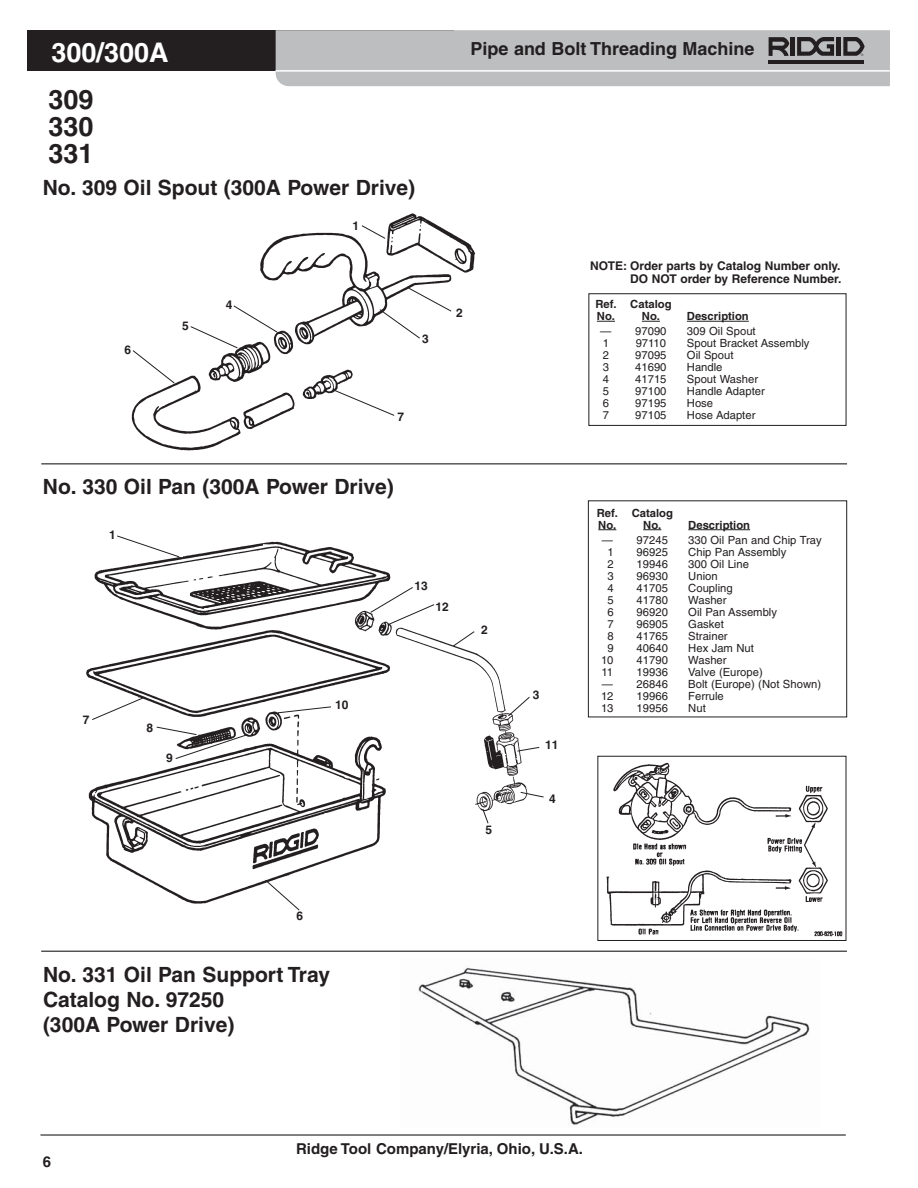
<style>
.page{position:relative;width:918px;height:1188px;background:#fff}
.page>*{position:absolute;margin:0;border:0;box-sizing:border-box;transform-origin:0 0}
.t1{font:700 27px/27px "Helvetica";color:#231f20;text-align:justify}
.t2{font:700 27px "Helvetica";color:#fff}
.t3{font:700 21px/25.2px "Helvetica";color:#231f20}
.t4{font:700 18px "Helvetica";color:#231f20}
.t5{font:700 15px "Helvetica";color:#231f20}
.t6{font:700 12px/13.5px "Helvetica";color:#231f20;text-align:right}
.t7{font:11.25px "Helvetica";color:#231f20}
.t8{font:700 11.25px/12px "Helvetica";color:#231f20}
</style>
<div class="page">
<img style="left:418px;top:967px;width:392px;height:158px">
<hr style="left:40px;top:1134px;width:806px;height:2px;background:#231f20">
<div style="left:27px;top:30px;width:427px;height:41px;background:#231f20"></div>
<svg style="left:276px;top:30px;width:614px;height:56px"></svg>
<hr style="left:41px;top:463px;width:806px;height:1px;background:#231f20">
<hr style="left:41px;top:951px;width:806px;height:1px;background:#231f20">
<div style="left:588px;top:293px;width:258px;height:133px;border:1px solid #231f20"></div>
<svg style="left:597px;top:321px;width:18px;height:1px"></svg>
<svg style="left:642px;top:321px;width:18px;height:1px"></svg>
<hr style="left:687px;top:321px;width:62px;height:1px;background:#231f20">
<svg style="left:598px;top:529px;width:18px;height:1px"></svg>
<svg style="left:643px;top:529px;width:18px;height:1px"></svg>
<hr style="left:688px;top:529px;width:62px;height:1px;background:#231f20">
<img style="left:131px;top:213px;width:345px;height:238px">
<img style="left:86px;top:541px;width:305px;height:363px">
<svg style="left:116px;top:535px;width:64px;height:23px"></svg>
<svg style="left:91px;top:697px;width:53px;height:24px"></svg>
<svg style="left:156px;top:726px;width:92px;height:34px"></svg>
<svg style="left:277px;top:706px;width:55px;height:8px"></svg>
<svg style="left:264px;top:879px;width:36px;height:32px"></svg>
<svg style="left:332px;top:389px;width:63px;height:27px"></svg>
<svg style="left:132px;top:350px;width:43px;height:34px"></svg>
<svg style="left:190px;top:305px;width:88px;height:44px"></svg>
<svg style="left:379px;top:286px;width:73px;height:53px"></svg>
<svg style="left:361px;top:225px;width:25px;height:14px"></svg>
<svg style="left:370px;top:586px;width:477px;height:355px"></svg>
<h1 class="t2" style="left:52px;top:42px;width:119px">300/300A</h1>
<h3 class="t4" style="left:470px;top:42px;width:285px">Pipe and Bolt Threading Machine</h3>
<h1 class="t1" style="left:48px;top:88px;width:47px">309<br>330<br>331</h1>
<h2 class="t3" style="left:43px;top:177px;width:374px">No. 309 Oil Spout (300A Power Drive)</h2>
<p class="t6" style="left:353px;top:220px;width:8px">1</p>
<p class="t6" style="left:125px;top:344px;width:8px">6</p>
<p class="t6" style="left:182px;top:320px;width:8px">5</p>
<p class="t6" style="left:226px;top:299px;width:8px">4</p>
<p class="t6" style="left:422px;top:333px;width:8px">3</p>
<p class="t6" style="left:456px;top:307px;width:8px">2</p>
<p class="t6" style="left:398px;top:411px;width:8px">7</p>
<h2 class="t3" style="left:43px;top:476px;width:352px">No. 330 Oil Pan (300A Power Drive)</h2>
<p class="t6" style="left:109px;top:529px;width:8px">1</p>
<p class="t6" style="left:415px;top:580px;width:15px">13</p>
<p class="t6" style="left:436px;top:601px;width:15px">12</p>
<p class="t6" style="left:481px;top:624px;width:8px">2</p>
<p class="t6" style="left:83px;top:714px;width:8px">7</p>
<p class="t6" style="left:147px;top:722px;width:8px">8</p>
<p class="t6" style="left:166px;top:752px;width:8px">9</p>
<p class="t6" style="left:335px;top:700px;width:15px">10</p>
<p class="t6" style="left:486px;top:824px;width:8px">5</p>
<p class="t6" style="left:297px;top:910px;width:8px">6</p>
<h2 class="t3" style="left:43px;top:964px;width:289px">No. 331 Oil Pan Support Tray<br>Catalog No. 97250<br>(300A Power Drive)</h2>
<p class="t6" style="left:590px;top:260px;width:253px">NOTE: Order parts by Catalog Number only.<br>DO NOT order by Reference Number.</p>
<p class="t8" style="left:595px;top:299px;width:78px">Ref. Catalog<br>No. No.</p>
<p class="t8" style="left:687px;top:311px;width:63px">Description</p>
<p class="t7" style="left:600px;top:327px;width:68px">— 97090</p>
<p class="t7" style="left:687px;top:327px;width:70px">309 Oil Spout</p>
<p class="t7" style="left:603px;top:339px;width:8px">1</p>
<p class="t7" style="left:636px;top:339px;width:32px">97110</p>
<p class="t7" style="left:687px;top:339px;width:124px">Spout Bracket Assembly</p>
<p class="t7" style="left:603px;top:351px;width:8px">2</p>
<p class="t7" style="left:635px;top:351px;width:33px">97095</p>
<p class="t7" style="left:687px;top:351px;width:48px">Oil Spout</p>
<p class="t7" style="left:603px;top:363px;width:8px">3</p>
<p class="t7" style="left:635px;top:363px;width:33px">41690</p>
<p class="t7" style="left:687px;top:363px;width:37px">Handle</p>
<p class="t7" style="left:603px;top:375px;width:8px">4</p>
<p class="t7" style="left:635px;top:375px;width:33px">41715</p>
<p class="t7" style="left:687px;top:375px;width:73px">Spout Washer</p>
<p class="t7" style="left:603px;top:387px;width:8px">5</p>
<p class="t7" style="left:635px;top:387px;width:33px">97100</p>
<p class="t7" style="left:687px;top:387px;width:79px">Handle Adapter</p>
<p class="t7" style="left:603px;top:399px;width:8px">6</p>
<p class="t7" style="left:635px;top:399px;width:33px">97195</p>
<p class="t7" style="left:687px;top:399px;width:28px">Hose</p>
<p class="t7" style="left:603px;top:411px;width:8px">7</p>
<p class="t7" style="left:635px;top:411px;width:33px">97105</p>
<p class="t7" style="left:687px;top:411px;width:70px">Hose Adapter</p>
<p class="t6" style="left:533px;top:689px;width:8px">3</p>
<p class="t6" style="left:545px;top:739px;width:15px">11</p>
<p class="t6" style="left:549px;top:793px;width:8px">4</p>
<p class="t8" style="left:597px;top:508px;width:78px">Ref. Catalog<br>No. No.</p>
<p class="t8" style="left:688px;top:520px;width:63px">Description</p>
<p class="t7" style="left:602px;top:536px;width:68px">— 97245</p>
<p class="t7" style="left:688px;top:536px;width:135px">330 Oil Pan and Chip Tray</p>
<p class="t7" style="left:608px;top:548px;width:8px">1</p>
<p class="t7" style="left:637px;top:548px;width:33px">96925</p>
<p class="t7" style="left:688px;top:548px;width:100px">Chip Pan Assembly</p>
<p class="t7" style="left:608px;top:560px;width:8px">2</p>
<p class="t7" style="left:637px;top:560px;width:33px">19946</p>
<p class="t7" style="left:688px;top:560px;width:62px">300 Oil Line</p>
<p class="t7" style="left:608px;top:572px;width:8px">3</p>
<p class="t7" style="left:637px;top:572px;width:33px">96930</p>
<p class="t7" style="left:688px;top:572px;width:31px">Union</p>
<p class="t7" style="left:608px;top:584px;width:8px">4</p>
<p class="t7" style="left:637px;top:584px;width:33px">41705</p>
<p class="t7" style="left:688px;top:584px;width:46px">Coupling</p>
<p class="t7" style="left:608px;top:596px;width:8px">5</p>
<p class="t7" style="left:637px;top:596px;width:33px">41780</p>
<p class="t7" style="left:688px;top:596px;width:40px">Washer</p>
<p class="t7" style="left:608px;top:608px;width:8px">6</p>
<p class="t7" style="left:637px;top:608px;width:33px">96920</p>
<p class="t7" style="left:688px;top:608px;width:90px">Oil Pan Assembly</p>
<p class="t7" style="left:608px;top:620px;width:8px">7</p>
<p class="t7" style="left:637px;top:620px;width:33px">96905</p>
<p class="t7" style="left:688px;top:620px;width:37px">Gasket</p>
<p class="t7" style="left:608px;top:632px;width:8px">8</p>
<p class="t7" style="left:637px;top:632px;width:33px">41765</p>
<p class="t7" style="left:688px;top:632px;width:41px">Strainer</p>
<p class="t7" style="left:608px;top:644px;width:8px">9</p>
<p class="t7" style="left:637px;top:644px;width:33px">40640</p>
<p class="t7" style="left:688px;top:644px;width:67px">Hex Jam Nut</p>
<p class="t7" style="left:601px;top:656px;width:14px">10</p>
<p class="t7" style="left:637px;top:656px;width:33px">41790</p>
<p class="t7" style="left:688px;top:656px;width:40px">Washer</p>
<p class="t7" style="left:601px;top:668px;width:13px">11</p>
<p class="t7" style="left:637px;top:668px;width:33px">19936</p>
<p class="t7" style="left:688px;top:668px;width:76px">Valve (Europe)</p>
<p class="t7" style="left:602px;top:680px;width:68px">— 26846</p>
<p class="t7" style="left:688px;top:680px;width:134px">Bolt (Europe) (Not Shown)</p>
<p class="t7" style="left:601px;top:692px;width:14px">12</p>
<p class="t7" style="left:637px;top:692px;width:33px">19966</p>
<p class="t7" style="left:688px;top:692px;width:37px">Ferrule</p>
<p class="t7" style="left:601px;top:704px;width:14px">13</p>
<p class="t7" style="left:637px;top:704px;width:33px">19956</p>
<p class="t7" style="left:688px;top:704px;width:19px">Nut</p>
<h3 class="t5" style="left:43px;top:1156px;width:10px">6</h3>
<h3 class="t5" style="left:296px;top:1143px;width:288px">Ridge Tool Company/Elyria, Ohio, U.S.A.</h3>
</div>
